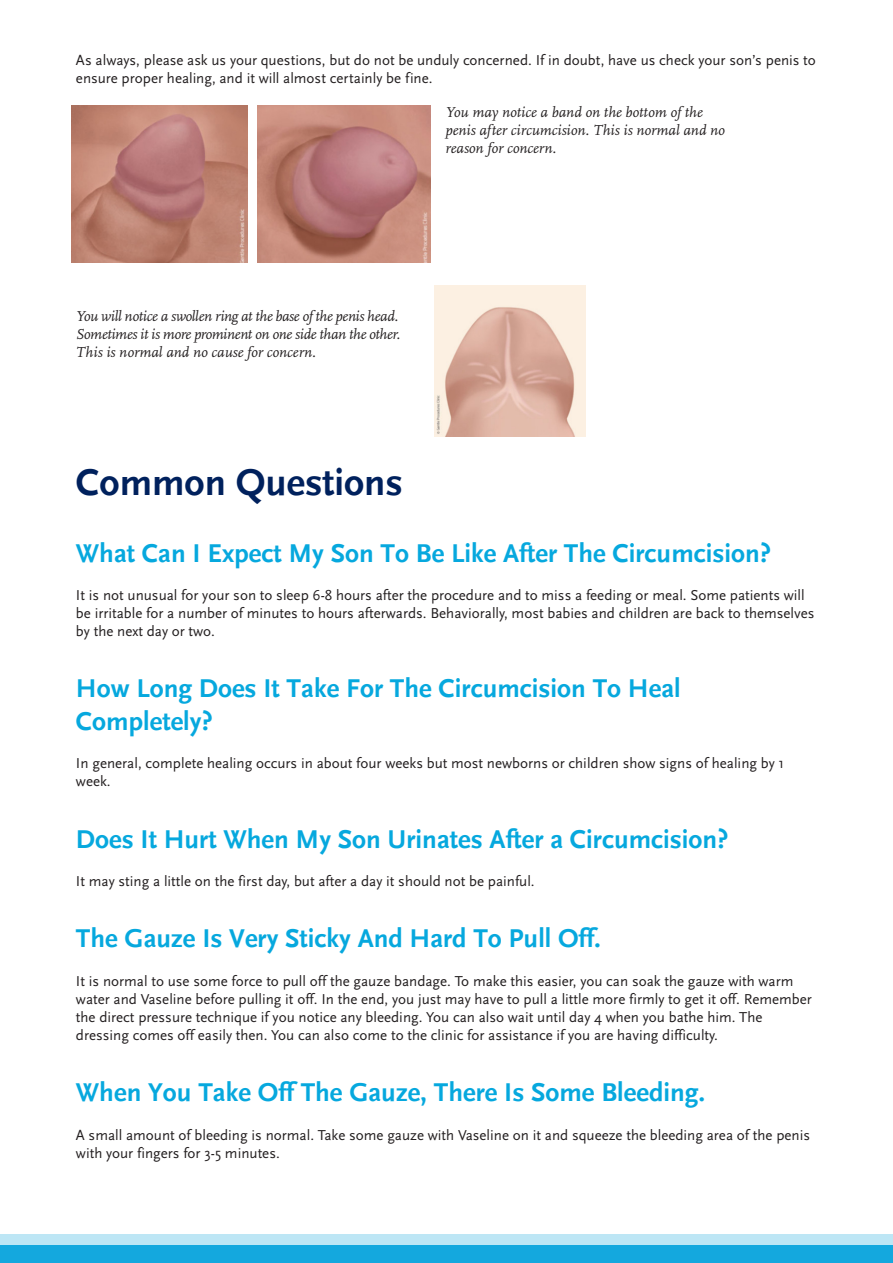
<style>
.page{position:relative;width:893px;height:1263px;background:#fff}
.page>*{position:absolute;margin:0;border:0;box-sizing:border-box;transform-origin:0 0}
.t1{font:39px "Scala Sans Bold LF";color:#00215d}
.t2{font:27px/32.4px "Scala Sans Bold LF";color:#06a8de}
.t3{font:15px/18px "Scala Sans";color:#231f20}
.t4{font:italic 15px/18px "Scala Pro";color:#231f20}
</style>
<div class="page">
<img style="left:72px;top:106px;width:176px;height:157px">
<img style="left:258px;top:106px;width:173px;height:157px">
<img style="left:435px;top:285px;width:151px;height:151px">
<div style="left:0;top:1245px;width:893px;height:18px;background:#14a8de"></div>
<div style="left:0;top:1234px;width:893px;height:11px;background:#bde6f5"></div>
<p class="t3" style="left:76px;top:51px;width:741px">As always, please ask us your questions, but do not be unduly concerned. If in doubt, have us check your son’s penis to ensure proper healing, and it will almost certainly be fine.</p>
<p class="t4" style="left:446px;top:103px;width:281px">You may notice a band on the bottom of the penis after circumcision. This is normal and no reason for concern.</p>
<p class="t4" style="left:76px;top:307px;width:326px">You will notice a swollen ring at the base of the penis head.<br>Sometimes it is more prominent on one side than the other.<br>This is normal and no cause for concern.</p>
<h1 class="t1" style="left:76px;top:462px;width:328px">Common Questions</h1>
<h2 class="t2" style="left:76px;top:537px;width:697px">What Can I Expect My Son To Be Like After The Circumcision?</h2>
<p class="t3" style="left:76px;top:586px;width:740px">It is not unusual for your son to sleep 6-8 hours after the procedure and to miss a feeding or meal. Some patients will be irritable for a number of minutes to hours afterwards. Behaviorally, most babies and children are back to themselves by the next day or two.</p>
<h2 class="t2" style="left:76px;top:673px;width:606px">How Long Does It Take For The Circumcision To Heal<br>Completely?</h2>
<p class="t3" style="left:76px;top:754px;width:710px">In general, complete healing occurs in about four weeks but most newborns or children show signs of healing by 1 week.</p>
<h2 class="t2" style="left:76px;top:823px;width:654px">Does It Hurt When My Son Urinates After a Circumcision?</h2>
<p class="t3" style="left:76px;top:872px;width:460px">It may sting a little on the first day, but after a day it should not be painful.</p>
<h2 class="t2" style="left:76px;top:923px;width:526px">The Gauze Is Very Sticky And Hard To Pull Off.</h2>
<p class="t3" style="left:76px;top:972px;width:737px">It is normal to use some force to pull off the gauze bandage. To make this easier, you can soak the gauze with warm water and Vaseline before pulling it off. In the end, you just may have to pull a little more firmly to get it off. Remember the direct pressure technique if you notice any bleeding. You can also wait until day 4 when you bathe him. The dressing comes off easily then. You can also come to the clinic for assistance if you are having difficulty.</p>
<h2 class="t2" style="left:76px;top:1077px;width:631px">When You Take Off The Gauze, There Is Some Bleeding.</h2>
<p class="t3" style="left:76px;top:1126px;width:736px">A small amount of bleeding is normal. Take some gauze with Vaseline on it and squeeze the bleeding area of the penis with your fingers for 3-5 minutes.</p>
</div>
